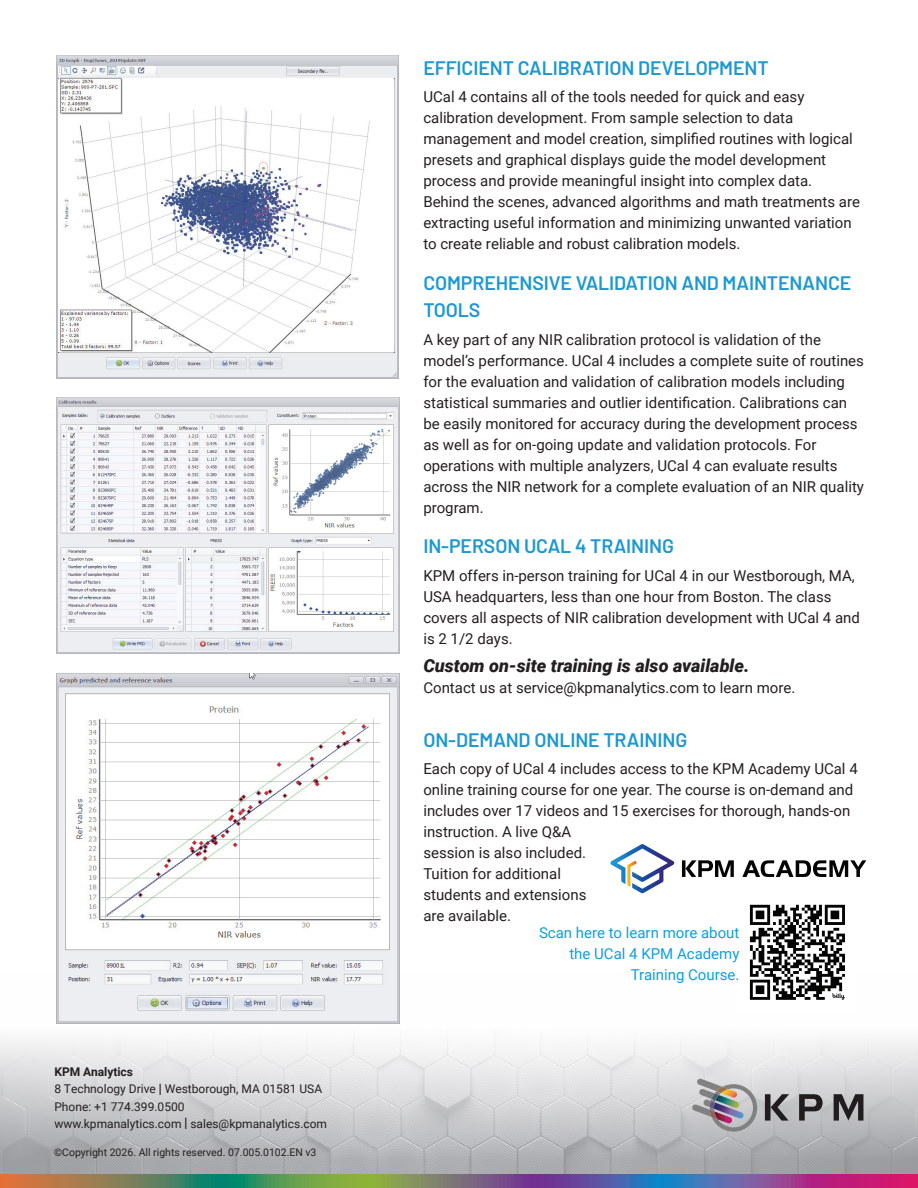
<style>
.page{position:relative;width:918px;height:1188px;background:#fff}
.page>*{position:absolute;margin:0;border:0;box-sizing:border-box;transform-origin:0 0}
.t1{font:600 19.5px/27px "Barlow";letter-spacing:-.005em;color:#1c98d2}
.t2{font:italic 900 18px "Roboto";color:#231f20}
.t3{font:15px/21px "Roboto";color:#231f20}
.t4{font:15px/21px "Roboto";color:#0ca0dc;text-align:right}
.t5{font:12px/17.2px "Roboto";color:#231f20}
.t6{font:10.5px "Roboto";color:#231f20}
.s1{font-weight:700}
.s2{font-size:15px}
</style>
<div class="page">
<img style="left:0;top:972px;width:918px;height:202px">
<svg style="left:0;top:1174px;width:918px;height:14px"></svg>
<svg style="left:692px;top:1078px;width:65px;height:54px"></svg>
<svg style="left:765px;top:1094px;width:24px;height:27px"></svg>
<svg style="left:799px;top:1094px;width:24px;height:27px"></svg>
<svg style="left:834px;top:1094px;width:29px;height:27px"></svg>
<img style="left:57px;top:55px;width:341px;height:323px">
<img style="left:57px;top:397px;width:342px;height:257px">
<img style="left:57px;top:673px;width:342px;height:351px">
<svg style="left:610px;top:844px;width:64px;height:49px"></svg>
<svg style="left:682px;top:860px;width:52px;height:17px"></svg>
<svg style="left:742px;top:860px;width:124px;height:17px"></svg>
<div style="left:738px;top:893px;width:118px;height:118px;background:#fff"></div>
<svg style="left:750px;top:905px;width:95px;height:95px"></svg>
<p class="t5" style="left:54px;top:1063px;width:274px"><span class="s1">KPM Analytics<br></span>8 Technology Drive <span class="s2">l</span> Westborough, MA 01581 USA Phone: +1 774.399.0500<br>www.kpmanalytics.com <span class="s2">l</span> sales@kpmanalytics.com</p>
<p class="t6" style="left:54px;top:1145px;width:264px">©Copyright 2026. All rights reserved. 07.005.0102.EN v3</p>
<h1 class="t1" style="left:423px;top:53px;width:347px">EFFICIENT CALIBRATION DEVELOPMENT</h1>
<p class="t3" style="left:423px;top:86px;width:438px">UCal 4 contains all of the tools needed for quick and easy calibration development. From sample selection to data management and model creation, simplified routines with logical presets and graphical displays guide the model development process and provide meaningful insight into complex data.<br>Behind the scenes, advanced algorithms and math treatments are extracting useful information and minimizing unwanted variation to create reliable and robust calibration models.</p>
<h1 class="t1" style="left:423px;top:268px;width:430px">COMPREHENSIVE VALIDATION AND MAINTENANCE<br>TOOLS</h1>
<p class="t3" style="left:423px;top:328px;width:442px">A key part of any NIR calibration protocol is validation of the model’s performance. UCal 4 includes a complete suite of routines for the evaluation and validation of calibration models including statistical summaries and outlier identification. Calibrations can be easily monitored for accuracy during the development process as well as for on-going update and validation protocols. For operations with multiple analyzers, UCal 4 can evaluate results across the NIR network for a complete evaluation of an NIR quality program.</p>
<h1 class="t1" style="left:423px;top:531px;width:252px">IN-PERSON UCAL 4 TRAINING</h1>
<p class="t3" style="left:423px;top:565px;width:438px">KPM offers in-person training for UCal 4 in our Westborough, MA, USA headquarters, less than one hour from Boston. The class covers all aspects of NIR calibration development with UCal 4 and is 2 1/2 days.</p>
<p class="t2" style="left:423px;top:653px;width:328px">Custom on-site training is also available.</p>
<p class="t3" style="left:423px;top:676px;width:374px">Contact us at service@kpmanalytics.com to learn more.</p>
<h1 class="t1" style="left:423px;top:725px;width:265px">ON-DEMAND ONLINE TRAINING</h1>
<p class="t3" style="left:423px;top:758px;width:436px">Each copy of UCal 4 includes access to the KPM Academy UCal 4 online training course for one year. The course is on-demand and includes over 17 videos and 15 exercises for thorough, hands-on instruction. A live Q&amp;A<br>session is also included.<br>Tuition for additional<br>students and extensions<br>are available.</p>
<p class="t4" style="left:539px;top:922px;width:202px">Scan here to learn more about the UCal 4 KPM Academy<br>Training Course.</p>
</div>
